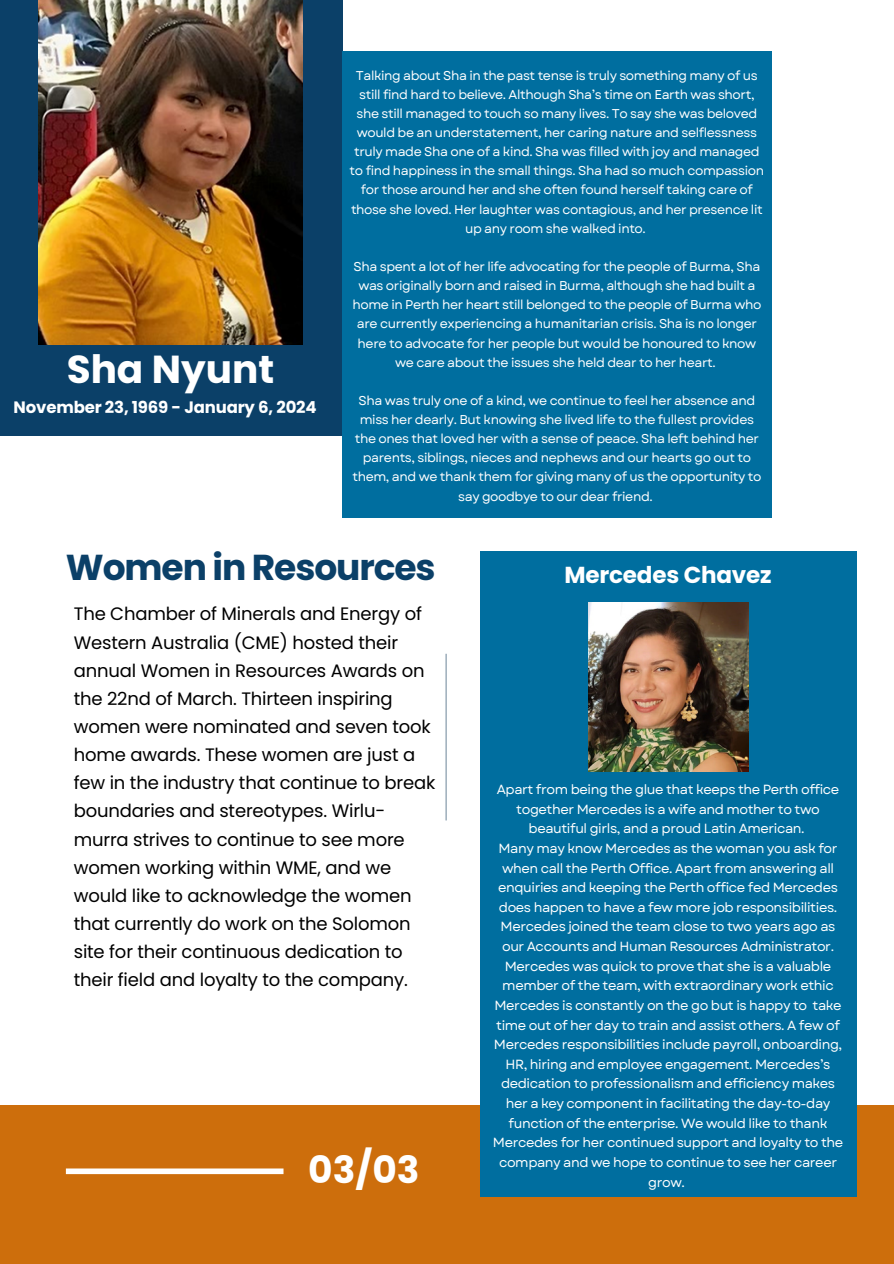
<style>
.page{position:relative;width:894px;height:1264px;background:#fff}
.page>*{position:absolute;margin:0;border:0;box-sizing:border-box;transform-origin:0 0}
.t1{font:700 39px "Poppins";color:#fff}
.t2{font:700 37.5px "Poppins";color:#fff}
.t3{font:700 36px "Poppins";letter-spacing:-.03em;color:#0b4068}
.t4{font:700 23.1px "Poppins";letter-spacing:-.01em;color:#fff}
.t5{font:18px/28.2px "Poppins";letter-spacing:-.01em;color:#000}
.t6{font:700 16.5px "Poppins";letter-spacing:-.01em;color:#fff}
.t7{font:13.2px/19.6px "Garet";letter-spacing:-.03em;color:#fff;text-align:center}
.t8{font:12.75px/19px "Garet";letter-spacing:-.03em;color:#fff;text-align:center}
</style>
<div class="page">
<div style="left:0;top:0;width:342px;height:436px;background:#0b4068"></div>
<div style="left:342px;top:51px;width:429px;height:466px;background:#006e9f"></div>
<div style="left:0;top:1104px;width:893px;height:159px;background:#cd6e0c"></div>
<div style="left:479px;top:551px;width:377px;height:645px;background:#006e9f"></div>
<div style="left:66px;top:1168px;width:217px;height:6px;background:#fff"></div>
<img style="left:39px;top:0;width:263px;height:344px">
<hr style="left:445px;top:653px;width:1px;height:167px;background:#7c93a4">
<img style="left:588px;top:602px;width:160px;height:169px">
<p class="t1" style="left:67px;top:342px;width:209px">Sha Nyunt</p>
<h2 class="t6" style="left:14px;top:396px;width:304px">November 23, 1969 - January 6, 2024</h2>
<p class="t8" style="left:349px;top:66px;width:416px">Talking about Sha in the past tense is truly something many of us still find hard to believe. Although Sha’s time on Earth was short, she still managed to touch so many lives. To say she was beloved would be an understatement, her caring nature and selflessness truly made Sha one of a kind. Sha was filled with joy and managed to find happiness in the small things. Sha had so much compassion for those around her and she often found herself taking care of those she loved. Her laughter was contagious, and her presence lit up any room she walked into.</p>
<h5 class="t8" style="left:352px;top:257px;width:410px">Sha spent a lot of her life advocating for the people of Burma, Sha was originally born and raised in Burma, although she had built a home in Perth her heart still belonged to the people of Burma who are currently experiencing a humanitarian crisis. Sha is no longer here to advocate for her people but would be honoured to know we care about the issues she held dear to her heart.</h5>
<p class="t8" style="left:352px;top:391px;width:410px">Sha was truly one of a kind, we continue to feel her absence and miss her dearly. But knowing she lived life to the fullest provides the ones that loved her with a sense of peace. Sha left behind her parents, siblings, nieces and nephews and our hearts go out to them, and we thank them for giving many of us the opportunity to say goodbye to our dear friend.</p>
<p class="t3" style="left:66px;top:542px;width:371px">Women in Resources</p>
<h3 class="t5" style="left:74px;top:600px;width:363px">The Chamber of Minerals and Energy of Western Australia (CME) hosted their annual Women in Resources Awards on the 22nd of March. Thirteen inspiring women were nominated and seven took home awards. These women are just a few in the industry that continue to break boundaries and stereotypes. Wirlu&shy;murra strives to continue to see more women working within WME, and we would like to acknowledge the women that currently do work on the Solomon site for their continuous dedication to their field and loyalty to the company.</h3>
<p class="t2" style="left:308px;top:1143px;width:113px">03/03</p>
<h2 class="t4" style="left:564px;top:559px;width:208px">Mercedes Chavez</h2>
<h4 class="t7" style="left:496px;top:779px;width:344px">Apart from being the glue that keeps the Perth office together Mercedes is a wife and mother to two beautiful girls, and a proud Latin American.</h4>
<p class="t7" style="left:492px;top:838px;width:352px">Many may know Mercedes as the woman you ask for when call the Perth Office. Apart from answering all enquiries and keeping the Perth office fed Mercedes does happen to have a few more job responsibilities.<br>Mercedes joined the team close to two years ago as our Accounts and Human Resources Administrator.<br>Mercedes was quick to prove that she is a valuable member of the team, with extraordinary work ethic Mercedes is constantly on the go but is happy to take time out of her day to train and assist others. A few of Mercedes responsibilities include payroll, onboarding, HR, hiring and employee engagement. Mercedes’s dedication to professionalism and efficiency makes her a key component in facilitating the day-to-day function of the enterprise. We would like to thank Mercedes for her continued support and loyalty to the company and we hope to continue to see her career grow.</p>
</div>
